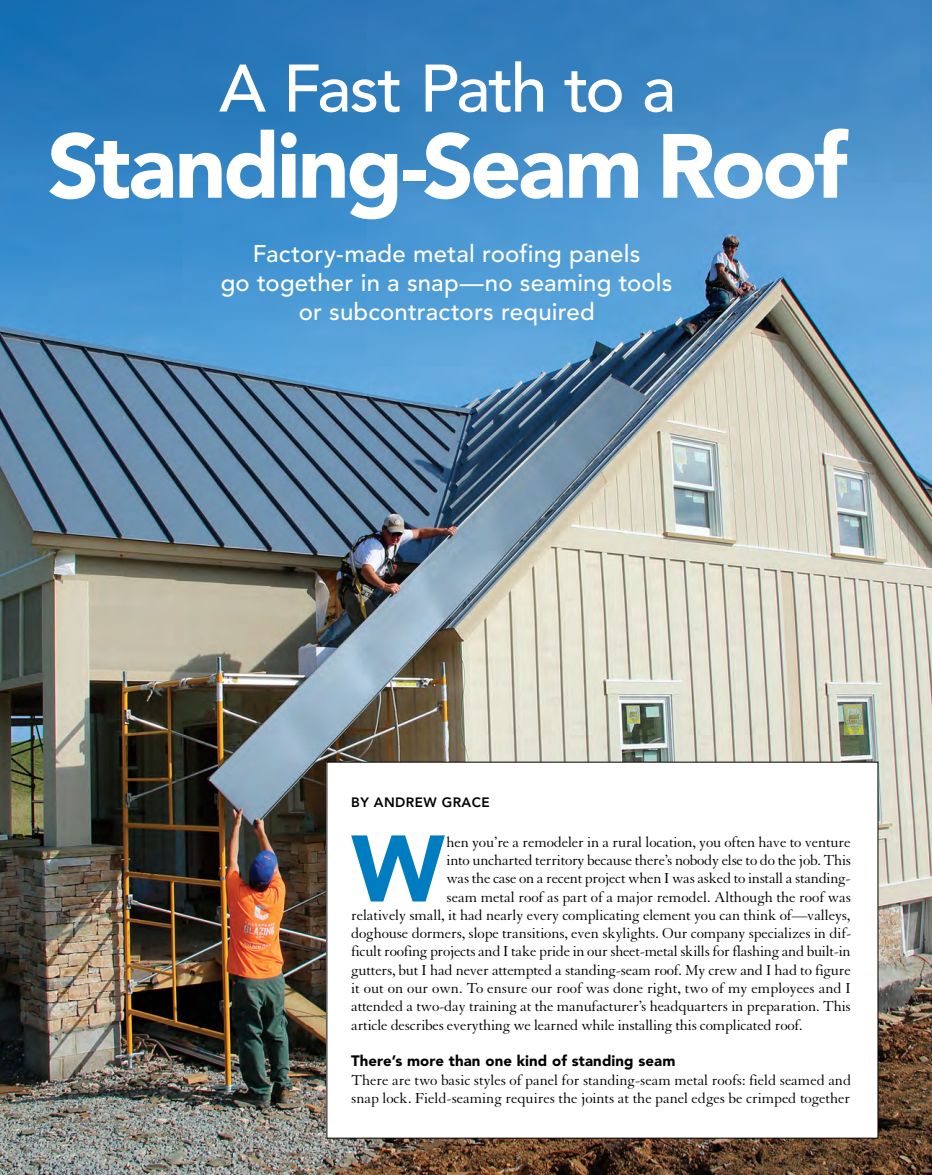
<style>
.page{position:relative;width:932px;height:1175px;background:#fff}
.page>*{position:absolute;margin:0;border:0;box-sizing:border-box;transform-origin:0 0}
.t1{font:900 93.3px "Avenir LT Std";color:#007dc1}
.t2{font:900 90px "Avenir LT Std";letter-spacing:-.035em;color:#fff}
.t3{font:500 66.45px "Avenir LT Std";letter-spacing:-.045em;color:#fff}
.t4{font:500 24px/29.1px "Avenir LT Std";letter-spacing:.005em;color:#fff;text-align:center}
.t5{font:15.75px/18.3px "Granjon LT Std";letter-spacing:-.01em;color:#000}
.t6{font:900 15px "Avenir LT Std";letter-spacing:.005em;color:#000}
.t7{font:800 13.5px "Avenir LT Std";letter-spacing:.03em;color:#000}
</style>
<div class="page">
<img style="left:0;top:0;width:932px;height:1174px">
<div style="left:327px;top:762px;width:551px;height:376px;background:#fff"></div>
<p class="t3" style="left:219px;top:50px;width:458px">A Fast Path to a</p>
<p class="t2" style="left:47px;top:112px;width:801px">Standing-Seam Roof</p>
<p class="t4" style="left:221px;top:239px;width:453px">Factory-made metal roofing panels<br>go together in a snap—no seaming tools or subcontractors required</p>
<p class="t7" style="left:351px;top:794px;width:140px">BY ANDREW GRACE</p>
<p class="t1" style="left:351px;top:812px;width:95px">W</p>
<p class="t5" style="left:446px;top:833px;width:405px">hen you’re a remodeler in a rural location, you often have to venture</p>
<p class="t5" style="left:446px;top:851px;width:406px">into uncharted territory because there’s nobody else to do the job. This</p>
<p class="t5" style="left:446px;top:869px;width:406px">was the case on a recent project when I was asked to install a standing-</p>
<p class="t5" style="left:446px;top:887px;width:406px">seam metal roof as part of a major remodel. Although the roof was</p>
<p class="t5" style="left:351px;top:906px;width:500px">relatively small, it had nearly every complicating element you can think of—valleys,</p>
<p class="t5" style="left:351px;top:924px;width:501px">doghouse dormers, slope transitions, even skylights. Our company specializes in dif-</p>
<p class="t5" style="left:351px;top:942px;width:501px">ficult roofing projects and I take pride in our sheet-metal skills for flashing and built-in</p>
<p class="t5" style="left:351px;top:961px;width:501px">gutters, but I had never attempted a standing-seam roof. My crew and I had to figure</p>
<p class="t5" style="left:351px;top:979px;width:501px">it out on our own. To ensure our roof was done right, two of my employees and I</p>
<p class="t5" style="left:351px;top:997px;width:501px">attended a two-day training at the manufacturer’s headquarters in preparation. This</p>
<p class="t5" style="left:351px;top:1016px;width:453px">article describes everything we learned while installing this complicated roof.</p>
<p class="t6" style="left:351px;top:1052px;width:326px">There’s more than one kind of standing seam</p>
<p class="t5" style="left:351px;top:1070px;width:501px">There are two basic styles of panel for standing-seam metal roofs: field seamed and snap lock. Field-seaming requires the joints at the panel edges be crimped together</p>
</div>
